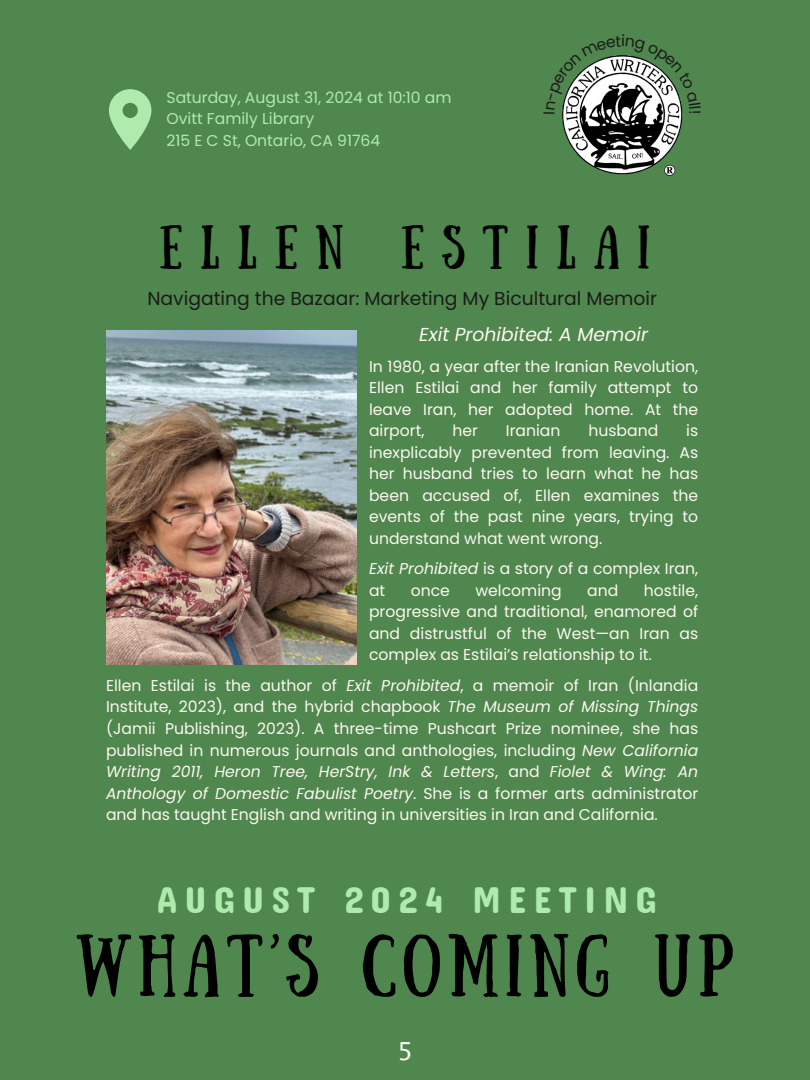
<style>
.page{position:relative;width:810px;height:1080px;background:#4f874e}
.page>*{position:absolute;margin:0;border:0;box-sizing:border-box;transform-origin:0 0}
.t1{font:62.5px "Sunday";letter-spacing:.1em;color:#000}
.t2{font:43.75px "Sunday";letter-spacing:.41em;color:#000}
.t3{font:37.5px "Concert One";letter-spacing:.19em;color:#aeebad}
.t4{font:25px "Lucida Console W1 G";color:#fcf8f1}
.t5{font:18.75px "Poppins";color:#1c1b19}
.t6{font:italic 18.75px "Poppins";color:#fcf8f1}
.t7{font:15.62px/21.6px "Poppins";color:#fcf8f1;text-align:justify}
.t8{font:15.62px "Poppins";color:#aeebad}
.s1{font-style:italic}
</style>
<div class="page">
<img style="left:106px;top:331px;width:250px;height:333px">
<svg style="left:109px;top:89px;width:42px;height:61px"></svg>
<img style="left:562px;top:113px;width:121px;height:63px">
<svg style="left:562px;top:55px;width:121px;height:58px"></svg>
<p class="t8" style="left:167px;top:86px;width:286px">Saturday, August 31, 2024 at 10:10 am</p>
<p class="t8" style="left:167px;top:108px;width:149px">Ovitt Family Library</p>
<h2 class="t8" style="left:167px;top:129px;width:215px">215 E C St, Ontario, CA 91764</h2>
<h4 class="t2" style="left:160px;top:216px;width:186px">ELLEN</h4>
<h4 class="t2" style="left:402px;top:216px;width:250px">ESTILAI</h4>
<p class="t5" style="left:147px;top:285px;width:511px">Navigating the Bazaar: Marketing My Bicultural Memoir</p>
<p class="t6" style="left:419px;top:321px;width:230px">Exit Prohibited: A Memoir</p>
<h4 class="t7" style="left:369px;top:355px;width:331px">In 1980, a year after the Iranian Revolution, Ellen Estilai and her family attempt to leave Iran, her adopted home. At the airport,</h4>
<h4 class="t7" style="left:369px;top:420px;width:331px;text-indent:317px">is inexplicably prevented from leaving. As her husband tries to learn what he has been accused of, Ellen examines the events of the past nine years, trying to understand what went wrong.</h4>
<p class="t7" style="left:369px;top:558px;width:331px"><span class="s1">Exit Prohibited</span> is a story of a complex Iran, at</p>
<h4 class="t7" style="left:452px;top:420px;width:27px">her</h4>
<h4 class="t7" style="left:506px;top:420px;width:56px">Iranian</h4>
<h4 class="t7" style="left:588px;top:420px;width:71px">husband</h4>
<p class="t7" style="left:369px;top:579px;width:331px;text-indent:275px">hostile, progressive and traditional, enamored of and distrustful of the West—an Iran as complex as Estilai’s relationship to it.</p>
<p class="t7" style="left:106px;top:675px;width:594px">Ellen Estilai is the author of <span class="s1">Exit Prohibited</span>, a memoir of Iran (Inlandia Institute, 2023), and the hybrid chapbook <span class="s1">The Museum of Missing Things </span>(Jamii Publishing, 2023). A three-time Pushcart Prize nominee, she has published in numerous journals and anthologies, including <span class="s1">New California Writing 2011, Heron Tree, HerStry, Ink &amp; Letters</span>, and <span class="s1">Fiolet &amp; Wing: An Anthology of Domestic Fabulist Poetry</span>. She is a former arts administrator and has taught English and writing in universities in Iran and California.</p>
<p class="t7" style="left:411px;top:579px;width:41px">once</p>
<p class="t7" style="left:475px;top:579px;width:88px">welcoming</p>
<p class="t7" style="left:587px;top:579px;width:33px">and</p>
<p class="t3" style="left:157px;top:877px;width:501px">AUGUST 2024 MEETING</p>
<p class="t1" style="left:75px;top:922px;width:661px">WHAT’S COMING UP</p>
<h3 class="t4" style="left:397px;top:1040px;width:17px">5</h3>
</div>
